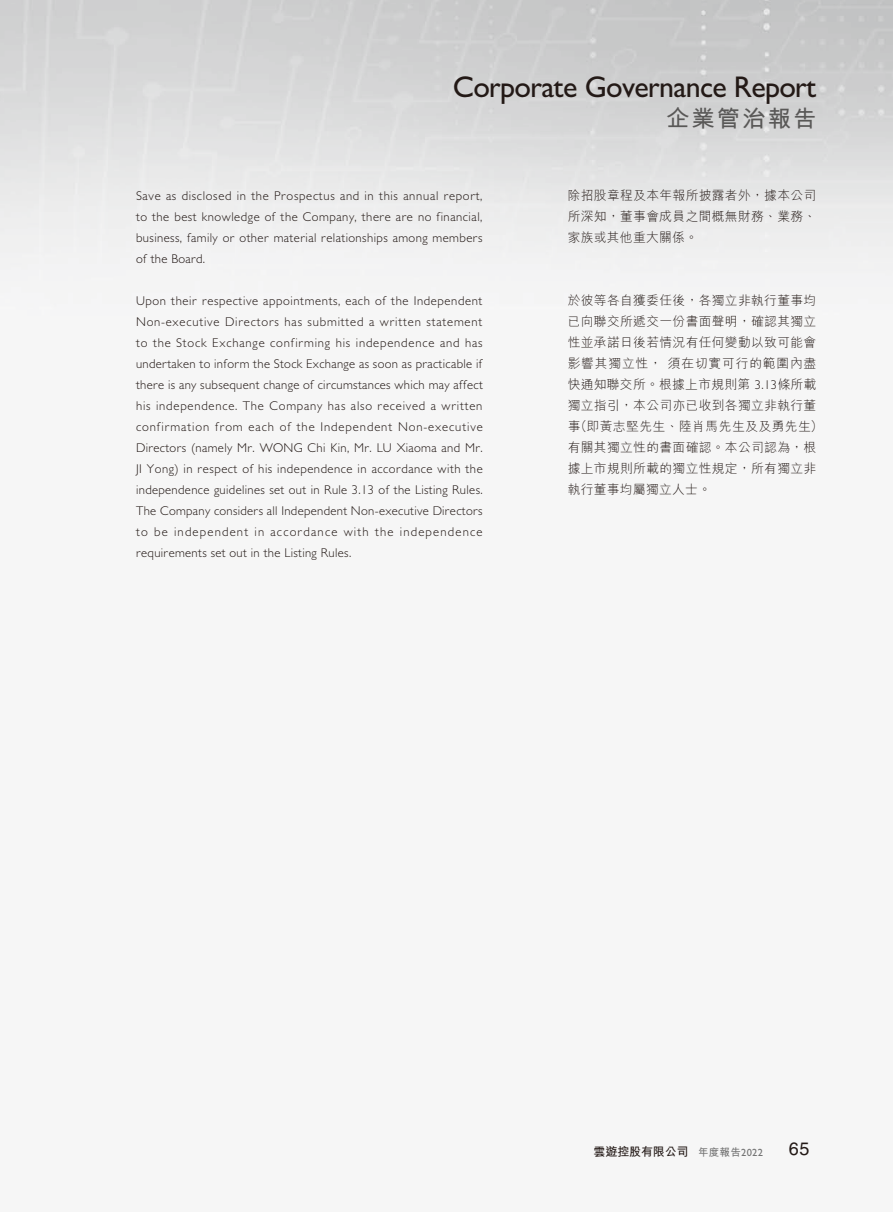
<style>
.page{position:relative;width:893px;height:1212px;background:#fff}
.page>*{position:absolute;margin:0;border:0;box-sizing:border-box;transform-origin:0 0}
.t1{font:500 30px "Gill Sans";letter-spacing:-.02em;color:#231916}
.t2{font:700 23.25px "M Hei HK";letter-spacing:.095em;color:#595857}
.t3{font:18px "Helvetica LT Std";color:#231916}
.t4{font:300 12.75px/21px "Gill Sans";letter-spacing:.03em;color:#231916;text-align:justify}
.t5{font:300 12.75px/21px "M Hei HK";letter-spacing:.03em;color:#231916;text-align:justify}
.t6{font:700 12px "M Hei HK";letter-spacing:-.01em;color:#231916}
.s1{font-family:"Gill Sans"}
.s2{font-size:10.5px;color:#727272}
.s3{font-family:"Gill Sans";font-weight:500;font-size:10.5px;color:#727272}
</style>
<div class="page">
<h1 class="t1" style="left:453px;top:69px;width:365px">Corporate Governance Report</h1>
<h2 class="t2" style="left:666px;top:102px;width:152px">企業管治報告</h2>
<p class="t4" style="left:136px;top:185px;width:348px">Save as disclosed in the Prospectus and in this annual report, to the best knowledge of the Company, there are no financial, business, family or other material relationships among members of the Board.</p>
<p class="t4" style="left:136px;top:290px;width:348px">Upon their respective appointments, each of the Independent Non-executive Directors has submitted a written statement to the Stock Exchange confirming his independence and has undertaken to inform the Stock Exchange as soon as practicable if there is any subsequent change of circumstances which may affect his independence. The Company has also received a written confirmation from each of the Independent Non-executive Directors (namely Mr. WONG Chi Kin, Mr. LU Xiaoma and Mr.<br>JI Yong) in respect of his independence in accordance with the independence guidelines set out in Rule 3.13 of the Listing Rules.<br>The Company considers all Independent Non-executive Directors to be independent in accordance with the independence requirements set out in the Listing Rules.</p>
<p class="t5" style="left:568px;top:185px;width:250px">除招股章程及本年報所披露者外，據本公司所深知，董事會成員之間概無財務、業務、家族或其他重大關係。</p>
<p class="t5" style="left:568px;top:290px;width:257px;text-align:left">於彼等各自獲委任後，各獨立非執行董事均已向聯交所遞交一份書面聲明，確認其獨立性並承諾日後若情況有任何變動以致可能會影響其獨立性，須在切實可行的範圍內盡快通知聯交所。根據上市規則第 <span class="s1">3.13</span>條所載獨立指引，本公司亦已收到各獨立非執行董事（即黃志堅先生、陸肖馬先生及及勇先生）有關其獨立性的書面確認。本公司認為，根據上市規則所載的獨立性規定，所有獨立非執行董事均屬獨立人士。</p>
<p class="t6" style="left:594px;top:1143px;width:171px">雲遊控股有限公司 <span class="s2">年度報告</span><span class="s3">2022</span></p>
<h3 class="t3" style="left:789px;top:1138px;width:22px">65</h3>
</div>
